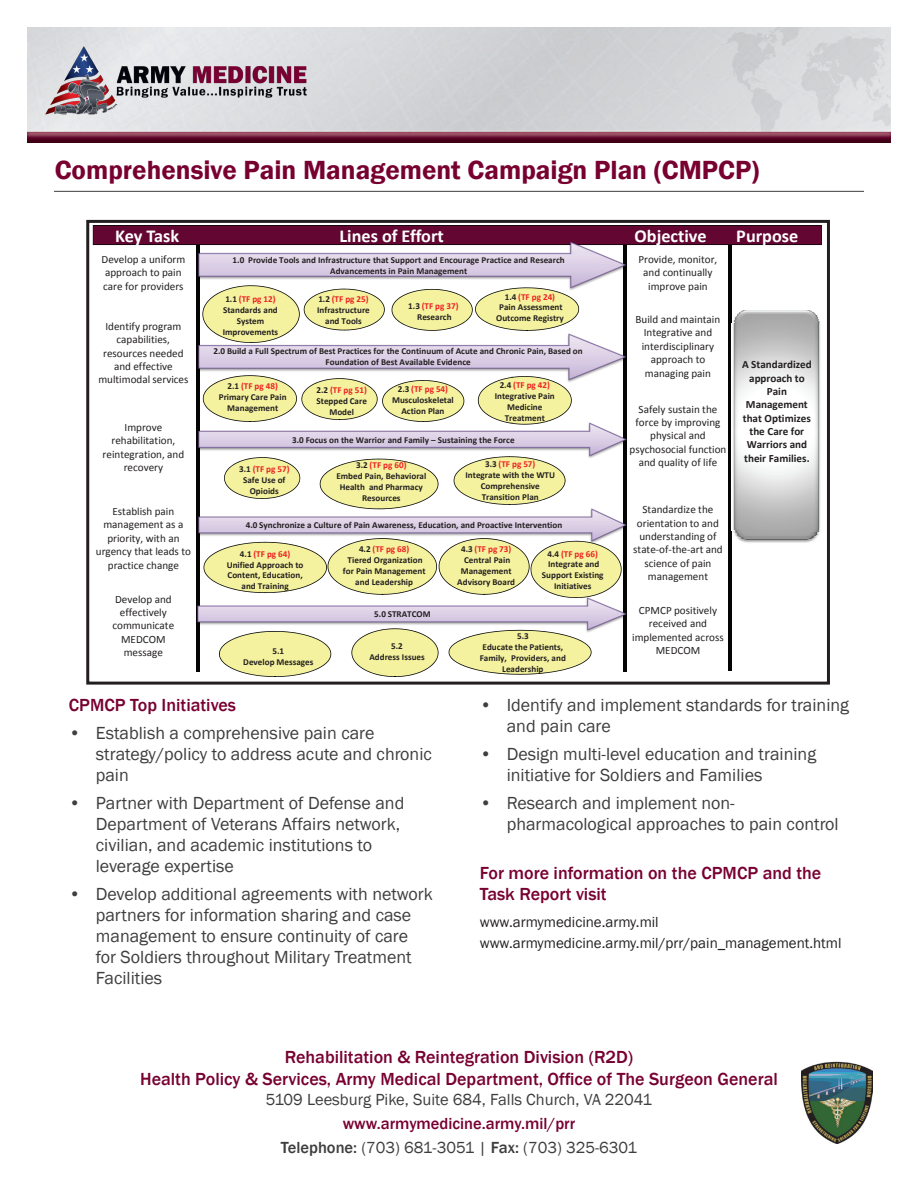
<style>
.page{position:relative;width:918px;height:1188px;background:#fff}
.page>*{position:absolute;margin:0;border:0;box-sizing:border-box;transform-origin:0 0}
.t1{font:600 27px "Franklin Gothic";color:#780031}
.t2{font:700 18.15px "Calibri";color:#fff}
.t3{font:18px/21px "Franklin Gothic";color:#3e3e3f}
.t4{font:500 18px/21px "Franklin Gothic";color:#780031}
.t5{font:500 16.5px/24px "Franklin Gothic";color:#780031;text-align:center}
.t6{font:16.5px "Franklin Gothic";color:#3e3e3f}
.t7{font:15px "Franklin Gothic";color:#231f20}
.t8{font:11.1px/13.4px "Calibri";color:#231f20;text-align:center}
.t9{font:700 11.1px/13.4px "Calibri";color:#231f20;text-align:center}
.t10{font:700 9.15px/10.9px "Calibri";color:#231f20;text-align:center}
.s1{color:#ee2123}
.s2{color:#3e3e3f}
.s3{font-weight:400;color:#3e3e3f}
</style>
<div class="page">
<hr style="left:54px;top:191px;width:810px;height:1px;background:#3e3e3f">
<img style="left:801px;top:1062px;width:72px;height:82px">
<hr style="left:624px;top:245px;width:3px;height:427px;background:#040503">
<hr style="left:728px;top:244px;width:3px;height:427px;background:#040503">
<hr style="left:196px;top:245px;width:3px;height:426px;background:#040503">
<svg style="left:93px;top:225px;width:729px;height:20px;background:#5c062e"></svg>
<img style="left:742px;top:310px;width:69px;height:1px">
<img style="left:733px;top:311px;width:88px;height:224px">
<img style="left:735px;top:535px;width:83px;height:2px">
<img style="left:737px;top:537px;width:80px;height:3px">
<img style="left:739px;top:540px;width:75px;height:1px">
<img style="left:742px;top:541px;width:69px;height:1px">
<img style="left:198px;top:331px;width:428px;height:55px">
<img style="left:194px;top:240px;width:437px;height:54px">
<svg style="left:202px;top:285px;width:183px;height:58px"></svg>
<svg style="left:203px;top:375px;width:261px;height:46px"></svg>
<svg style="left:478px;top:376px;width:94px;height:45px"></svg>
<svg style="left:320px;top:461px;width:118px;height:45px;background:#efeea8"></svg>
<svg style="left:454px;top:461px;width:112px;height:44px"></svg>
<img style="left:198px;top:421px;width:429px;height:40px">
<img style="left:198px;top:506px;width:429px;height:41px">
<img style="left:197px;top:595px;width:430px;height:41px">
<svg style="left:351px;top:628px;width:88px;height:49px"></svg>
<svg style="left:449px;top:630px;width:143px;height:45px"></svg>
<svg style="left:392px;top:287px;width:187px;height:44px"></svg>
<svg style="left:204px;top:538px;width:418px;height:60px"></svg>
<svg style="left:224px;top:457px;width:76px;height:42px"></svg>
<svg style="left:219px;top:631px;width:112px;height:46px"></svg>
<div style="left:86px;top:220px;width:744px;height:465px;border:3px solid #231f20"></div>
<img style="left:27px;top:27px;width:864px;height:115px">
<img style="left:39px;top:44px;width:271px;height:73px">
<p class="t1" style="left:55px;top:154px;width:706px">Comprehensive Pain Management Campaign Plan (CMPCP)</p>
<p class="t2" style="left:115px;top:225px;width:66px">Key Task</p>
<p class="t2" style="left:340px;top:225px;width:106px">Lines of Effort</p>
<p class="t2" style="left:736px;top:225px;width:63px">Purpose</p>
<p class="t2" style="left:635px;top:225px;width:73px">Objective</p>
<p class="t8" style="left:102px;top:252px;width:85px;text-align:left">Develop a uniform approach to pain care for providers</p>
<p class="t8" style="left:98px;top:319px;width:92px">Identify program capabilities, resources needed and effective multimodal services</p>
<p class="t8" style="left:103px;top:420px;width:83px">Improve rehabilitation, reintegration, and recovery</p>
<p class="t8" style="left:96px;top:504px;width:97px">Establish pain management as a priority, with an urgency that leads to practice change</p>
<p class="t8" style="left:113px;top:592px;width:63px">Develop and effectively communicate<br>MEDCOM message</p>
<p class="t10" style="left:233px;top:254px;width:334px">1.0 Provide Tools and Infrastructure that Support and Encourage Practice and Research<br>Advancements in Pain Management</p>
<p class="t10" style="left:223px;top:293px;width:57px">1.1 <span class="s1">(TF pg 12)<br></span>Standards and<br>System<br>Improvements</p>
<p class="t10" style="left:317px;top:293px;width:54px">1.2 <span class="s1">(TF pg 25)<br></span>Infrastructure and Tools</p>
<p class="t10" style="left:408px;top:300px;width:52px">1.3 <span class="s1">(TF pg 37)<br></span>Research</p>
<p class="t10" style="left:496px;top:291px;width:69px">1.4 <span class="s1">(TF pg 24)<br></span>Pain Assessment<br>Outcome Registry</p>
<p class="t10" style="left:214px;top:345px;width:371px">2.0 Build a Full Spectrum of Best Practices for the Continuum of Acute and Chronic Pain, Based on<br>Foundation of Best Available Evidence</p>
<p class="t10" style="left:317px;top:384px;width:52px">2.2 <span class="s1">(TF pg 51)<br></span>Stepped Care<br>Model</p>
<p class="t10" style="left:495px;top:379px;width:61px">2.4 <span class="s1">(TF pg 42)<br></span>Integrative Pain<br>Medicine<br>Treatment</p>
<p class="t10" style="left:219px;top:380px;width:69px">2.1 <span class="s1">(TF pg 48)<br></span>Primary Care Pain<br>Management</p>
<p class="t10" style="left:392px;top:383px;width:63px">2.3 <span class="s1">(TF pg 54)<br></span>Musculoskeletal<br>Action Plan</p>
<p class="t10" style="left:292px;top:434px;width:224px">3.0 Focus on the Warrior and Family – Sustaining the Force</p>
<p class="t10" style="left:239px;top:463px;width:52px">3.1 <span class="s1">(TF pg 57)<br></span>Safe Use of<br>Opioids</p>
<p class="t10" style="left:336px;top:460px;width:91px">3.2 <span class="s1">(TF pg 60)<br></span>Embed Pain, Behavioral<br>Health and Pharmacy<br>Resources</p>
<p class="t10" style="left:466px;top:458px;width:91px">3.3 <span class="s1">(TF pg 57)<br></span>Integrate with the WTU<br>Comprehensive<br>Transition Plan</p>
<p class="t10" style="left:246px;top:519px;width:318px">4.0 Synchronize a Culture of Pain Awareness, Education, and Proactive Intervention</p>
<p class="t10" style="left:227px;top:548px;width:78px">4.1 <span class="s1">(TF pg 64)<br></span>Unified Approach to<br>Content, Education, and Training</p>
<p class="t10" style="left:343px;top:543px;width:84px">4.2 <span class="s1">(TF pg 68)<br></span>Tiered Organization for Pain Management and Leadership</p>
<p class="t10" style="left:374px;top:608px;width:58px">5.0 STRATCOM</p>
<p class="t10" style="left:457px;top:543px;width:59px">4.3 <span class="s1">(TF pg 73)<br></span>Central Pain<br>Management<br>Advisory Board</p>
<p class="t10" style="left:542px;top:548px;width:63px">4.4 <span class="s1">(TF pg 66)<br></span>Integrate and<br>Support Existing<br>Initiatives</p>
<p class="t10" style="left:243px;top:645px;width:72px">5.1<br>Develop Messages</p>
<p class="t10" style="left:369px;top:640px;width:57px">5.2<br>Address Issues</p>
<p class="t10" style="left:480px;top:630px;width:88px">5.3<br>Educate the Patients,<br>Family, Providers, and<br>Leadership</p>
<p class="t8" style="left:638px;top:252px;width:81px">Provide, monitor, and continually improve pain</p>
<p class="t8" style="left:636px;top:312px;width:86px">Build and maintain<br>Integrative and interdisciplinary approach to managing pain</p>
<p class="t8" style="left:630px;top:402px;width:98px">Safely sustain the force by improving physical and psychosocial function and quality of life</p>
<p class="t8" style="left:633px;top:502px;width:91px">Standardize the orientation to and understanding of state‐of‐the‐art and science of pain management</p>
<p class="t8" style="left:632px;top:603px;width:93px">CPMCP positively received and implemented across<br>MEDCOM</p>
<p class="t9" style="left:742px;top:357px;width:71px">A Standardized approach to<br>Pain<br>Management that Optimizes the Care for<br>Warriors and their Families.</p>
<p class="t4" style="left:69px;top:695px;width:169px">CPMCP Top Initiatives</p>
<p class="t3" style="left:96px;top:723px;width:338px;text-indent:-27px">• Establish a comprehensive pain care strategy/policy to address acute and chronic pain</p>
<p class="t3" style="left:96px;top:793px;width:310px;text-indent:-27px">• Partner with Department of Defense and Department of Veterans Affairs network, civilian, and academic institutions to leverage expertise</p>
<p class="t3" style="left:96px;top:884px;width:338px;text-indent:-27px">• Develop additional agreements with network partners for information sharing and case management to ensure continuity of care for Soldiers throughout Military Treatment Facilities</p>
<p class="t3" style="left:507px;top:695px;width:344px;text-indent:-27px">• Identify and implement standards for training and pain care</p>
<p class="t3" style="left:507px;top:744px;width:311px;text-indent:-27px">• Design multi-level education and training initiative for Soldiers and Families</p>
<p class="t3" style="left:507px;top:793px;width:334px;text-indent:-27px">• Research and implement non&shy;pharmacological approaches to pain control</p>
<p class="t4" style="left:480px;top:862px;width:343px">For more information on the CPMCP and the<br>Task Report visit</p>
<p class="t7" style="left:480px;top:913px;width:181px">www.armymedicine.army.mil</p>
<p class="t7" style="left:480px;top:934px;width:363px">www.armymedicine.army.mil/prr/pain_management.html</p>
<p class="t4" style="left:285px;top:1047px;width:350px">Rehabilitation &amp; Reintegration Division (R2D)</p>
<p class="t4" style="left:140px;top:1069px;width:639px">Health Policy &amp; Services, Army Medical Department, Office of The Surgeon General</p>
<p class="t6" style="left:266px;top:1089px;width:388px">5109 Leesburg Pike, Suite 684, Falls Church, VA 22041</p>
<p class="t5" style="left:281px;top:1111px;width:358px">www.armymedicine.army.mil/prr<br><span class="s2">Telephone:</span> <span class="s3">(703) 681-3051 |</span> <span class="s2">Fax:</span> <span class="s3">(703) 325-6301</span></p>
</div>
